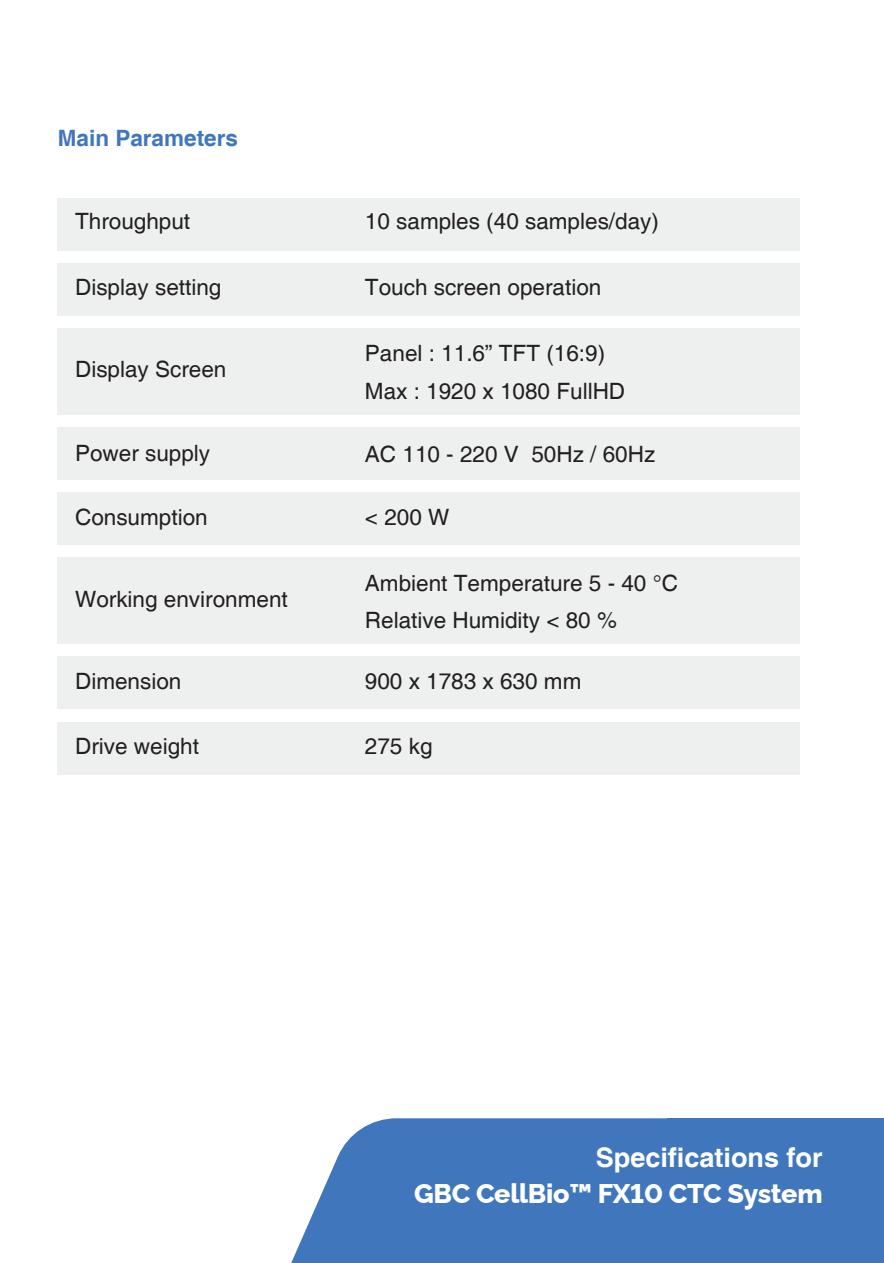
<style>
.page{position:relative;width:884px;height:1263px;background:#fff}
.page>*{position:absolute;margin:0;border:0;box-sizing:border-box;transform-origin:0 0}
.t1{font:800 27px "Raleway";letter-spacing:-.01em;color:#fff}
.t2{font:700 27px "Helvetica";color:#fff}
.t3{font:22.5px/37.7px "Helvetica";color:#231f20}
.t4{font:700 22.5px "Helvetica";color:#4077bc}
</style>
<div class="page">
<svg style="left:291px;top:1118px;width:376px;height:145px;fill:#4077bc"></svg>
<div style="left:667px;top:1118px;width:216px;height:145px;background:#4077bc"></div>
<div style="left:58px;top:198px;width:742px;height:52px;background:#eef0f0"></div>
<div style="left:58px;top:427px;width:742px;height:52px;background:#eef0f0"></div>
<div style="left:58px;top:492px;width:742px;height:52px;background:#eef0f0"></div>
<div style="left:58px;top:657px;width:742px;height:52px;background:#eef0f0"></div>
<div style="left:58px;top:722px;width:742px;height:52px;background:#eef0f0"></div>
<div style="left:58px;top:328px;width:742px;height:86px;background:#eef0f0"></div>
<div style="left:58px;top:557px;width:742px;height:87px;background:#eef0f0"></div>
<div style="left:58px;top:263px;width:742px;height:52px;background:#eef0f0"></div>
<p class="t4" style="left:58px;top:124px;width:182px">Main Parameters</p>
<p class="t3" style="left:75px;top:204px;width:117px">Throughput</p>
<p class="t3" style="left:365px;top:204px;width:295px">10 samples (40 samples/day)</p>
<p class="t3" style="left:75px;top:269px;width:148px">Display setting</p>
<p class="t3" style="left:365px;top:269px;width:238px">Touch screen operation</p>
<p class="t3" style="left:75px;top:351px;width:153px">Display Screen</p>
<p class="t3" style="left:75px;top:436px;width:137px">Power supply</p>
<p class="t3" style="left:75px;top:499px;width:134px">Consumption</p>
<p class="t3" style="left:75px;top:581px;width:214px">Working environment</p>
<p class="t3" style="left:75px;top:663px;width:108px">Dimension</p>
<p class="t3" style="left:75px;top:728px;width:125px">Drive weight</p>
<p class="t3" style="left:365px;top:335px;width:262px">Panel : 11.6” TFT (16:9)<br>Max : 1920 x 1080 FullHD</p>
<p class="t3" style="left:365px;top:436px;width:292px">AC 110 - 220 V 50Hz / 60Hz</p>
<p class="t3" style="left:365px;top:499px;width:86px">&lt; 200 W</p>
<p class="t3" style="left:365px;top:565px;width:314px">Ambient Temperature 5 - 40 °C<br>Relative Humidity &lt; 80 %</p>
<p class="t3" style="left:365px;top:663px;width:218px">900 x 1783 x 630 mm</p>
<p class="t3" style="left:365px;top:728px;width:69px">275 kg</p>
<p class="t2" style="left:596px;top:1141px;width:228px">Specifications for</p>
<p class="t1" style="left:414px;top:1172px;width:410px">GBC CellBio™ FX10 CTC System</p>
</div>
